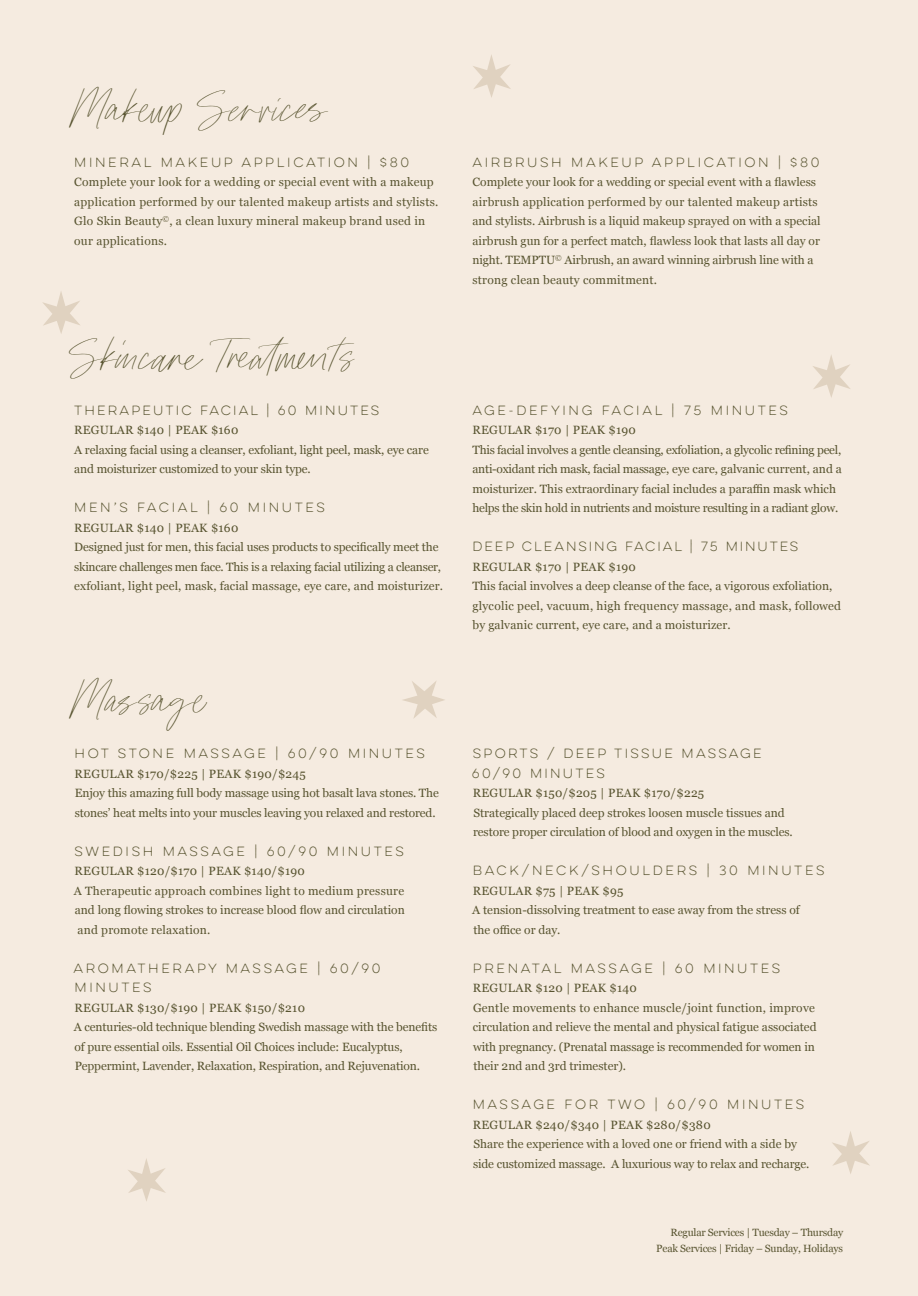
<style>
.page{position:relative;width:918px;height:1296px;background:#f5ebe0}
.page>*{position:absolute;margin:0;border:0;box-sizing:border-box;transform-origin:0 0}
.t1{font:48px "Margo Script";letter-spacing:.02em;color:#585430}
.t2{font:12px/19.5px "Georgia";color:#585430}
.t3{font:12px/19.5px "Georgia";letter-spacing:.02em;color:#585430}
.t4{font:12px/19.5px "Lulo One";letter-spacing:.02em;color:#585430}
.t5{font:12px/19.5px "Georgia";letter-spacing:-.02em;color:#585430}
.t6{font:12px/19.5px "Lulo One";letter-spacing:-.01em;color:#585430}
.t7{font:12px "Lulo One";letter-spacing:-.04em;color:#585430}
.t8{font:12px "Lulo One";letter-spacing:-.02em;color:#585430}
.t9{font:10.5px/16.5px "Georgia";letter-spacing:-.02em;color:#585430;text-align:right}
.s1{font-family:"Georgia"}
</style>
<div class="page">
<svg style="left:403px;top:681px;width:42px;height:37px"></svg>
<svg style="left:832px;top:1131px;width:38px;height:43px"></svg>
<svg style="left:42px;top:291px;width:38px;height:43px"></svg>
<svg style="left:813px;top:355px;width:37px;height:43px"></svg>
<svg style="left:128px;top:1158px;width:38px;height:43px"></svg>
<svg style="left:473px;top:55px;width:38px;height:42px"></svg>
<p class="t1" style="left:74px;top:77px;width:257px">Makeup Services</p>
<p class="t4" style="left:74px;top:152px;width:339px">MINERAL MAKEUP APPLICATION | $80</p>
<p class="t3" style="left:74px;top:172px;width:366px">Complete your look for a wedding or special event with a makeup application performed by our talented makeup artists and stylists.<br>Glo Skin Beauty<sup>©</sup>, a clean luxury mineral makeup brand used in our applications.</p>
<p class="t1" style="left:74px;top:325px;width:281px">Skincare Treatments</p>
<p class="t8" style="left:74px;top:402px;width:309px">THERAPEUTIC FACIAL | 60 MINUTES</p>
<p class="t3" style="left:74px;top:420px;width:166px">REGULAR $140 | PEAK $160</p>
<p class="t2" style="left:74px;top:439px;width:356px">A relaxing facial using a cleanser, exfoliant, light peel, mask, eye care and moisturizer customized to your skin type.</p>
<p class="t4" style="left:74px;top:498px;width:255px">MEN’S FACIAL | 60 MINUTES</p>
<p class="t3" style="left:74px;top:517px;width:166px">REGULAR $140 | PEAK $160</p>
<p class="t2" style="left:74px;top:537px;width:370px">Designed just for men, this facial uses products to specifically meet the skincare challenges men face. This is a relaxing facial utilizing a cleanser, exfoliant, light peel, mask, facial massage, eye care, and moisturizer.</p>
<p class="t1" style="left:74px;top:668px;width:133px">Massage</p>
<p class="t4" style="left:75px;top:744px;width:354px">HOT STONE MASSAGE | 60/90 MINUTES</p>
<p class="t3" style="left:75px;top:763px;width:233px">REGULAR $170/$225 | PEAK $190/$245</p>
<p class="t2" style="left:75px;top:783px;width:366px">Enjoy this amazing full body massage using hot basalt lava stones. The stones’ heat melts into your muscles leaving you relaxed and restored.</p>
<p class="t4" style="left:75px;top:841px;width:333px">SWEDISH MASSAGE | 60/90 MINUTES</p>
<p class="t3" style="left:75px;top:861px;width:232px">REGULAR $120/$170 | PEAK $140/$190</p>
<p class="t2" style="left:74px;top:880px;width:332px;text-align:justify">A Therapeutic approach combines light to medium pressure and long flowing strokes to increase blood flow and circulation and promote relaxation.</p>
<p class="t4" style="left:73px;top:958px;width:311px">AROMATHERAPY MASSAGE | 60/90<br>MINUTES</p>
<p class="t3" style="left:75px;top:997px;width:232px">REGULAR $130/$190 | PEAK $150/$210</p>
<p class="t2" style="left:74px;top:1017px;width:365px">A centuries-old technique blending Swedish massage with the benefits of pure essential oils. Essential Oil Choices include: Eucalyptus,<br>Peppermint, Lavender, Relaxation, Respiration, and Rejuvenation.</p>
<p class="t4" style="left:472px;top:152px;width:351px">AIRBRUSH MAKEUP APPLICATION | $80</p>
<p class="t2" style="left:472px;top:172px;width:350px">Complete your look for a wedding or special event with a flawless airbrush application performed by our talented makeup artists and stylists. Airbrush is a liquid makeup sprayed on with a special airbrush gun for a perfect match, flawless look that lasts all day or night. TEMPTU<sup>©</sup> Airbrush, an award winning airbrush line with a strong clean beauty commitment.</p>
<p class="t4" style="left:472px;top:400px;width:319px">AGE-DEFYING FACIAL | 75 MINUTES</p>
<p class="t3" style="left:472px;top:420px;width:165px">REGULAR $170 | PEAK $190</p>
<p class="t5" style="left:472px;top:439px;width:371px">This facial involves a gentle cleansing, exfoliation, a glycolic refining peel, anti-oxidant rich mask, facial massage, eye care, galvanic current, and a moisturizer. This extraordinary facial includes a paraffin mask which helps the skin hold in nutrients and moisture resulting in a radiant glow.</p>
<p class="t7" style="left:472px;top:538px;width:330px">DEEP CLEANSING FACIAL | 75 MINUTES</p>
<p class="t3" style="left:472px;top:556px;width:165px">REGULAR $170 | PEAK $190</p>
<p class="t2" style="left:472px;top:576px;width:370px">This facial involves a deep cleanse of the face, a vigorous exfoliation, glycolic peel, vacuum, high frequency massage, and mask, followed by galvanic current, eye care, and a moisturizer.</p>
<p class="t6" style="left:472px;top:744px;width:294px">SPORTS / DEEP TISSUE MASSAGE<br>60/90 MINUTES</p>
<p class="t3" style="left:473px;top:783px;width:233px">REGULAR $150/$205 | PEAK $170/$225</p>
<p class="t2" style="left:473px;top:802px;width:321px">Strategically placed deep strokes loosen muscle tissues and restore proper circulation of blood and oxygen in the muscles.</p>
<p class="t4" style="left:473px;top:861px;width:356px">BACK/NECK/SHOULDERS | 30 MINUTES</p>
<p class="t3" style="left:473px;top:880px;width:152px">REGULAR $75 | PEAK $95</p>
<p class="t2" style="left:472px;top:900px;width:329px">A tension-dissolving treatment to ease away from the stress of the office or day.</p>
<p class="t4" style="left:473px;top:958px;width:311px">PRENATAL MASSAGE | 60 MINUTES<br><span class="s1">REGULAR $120 | PEAK $140</span></p>
<p class="t2" style="left:473px;top:997px;width:345px">Gentle movements to enhance muscle/joint function, improve circulation and relieve the mental and physical fatigue associated with pregnancy. (Prenatal massage is recommended for women in their 2nd and 3rd trimester).</p>
<p class="t4" style="left:473px;top:1095px;width:335px">MASSAGE FOR TWO | 60/90 MINUTES</p>
<p class="t3" style="left:473px;top:1114px;width:239px">REGULAR $240/$340 | PEAK $280/$380</p>
<p class="t2" style="left:473px;top:1134px;width:338px">Share the experience with a loved one or friend with a side by side customized massage. A luxurious way to relax and recharge.</p>
<p class="t9" style="left:656px;top:1223px;width:189px">Regular Services | Tuesday – Thursday<br>Peak Services | Friday – Sunday, Holidays</p>
</div>
